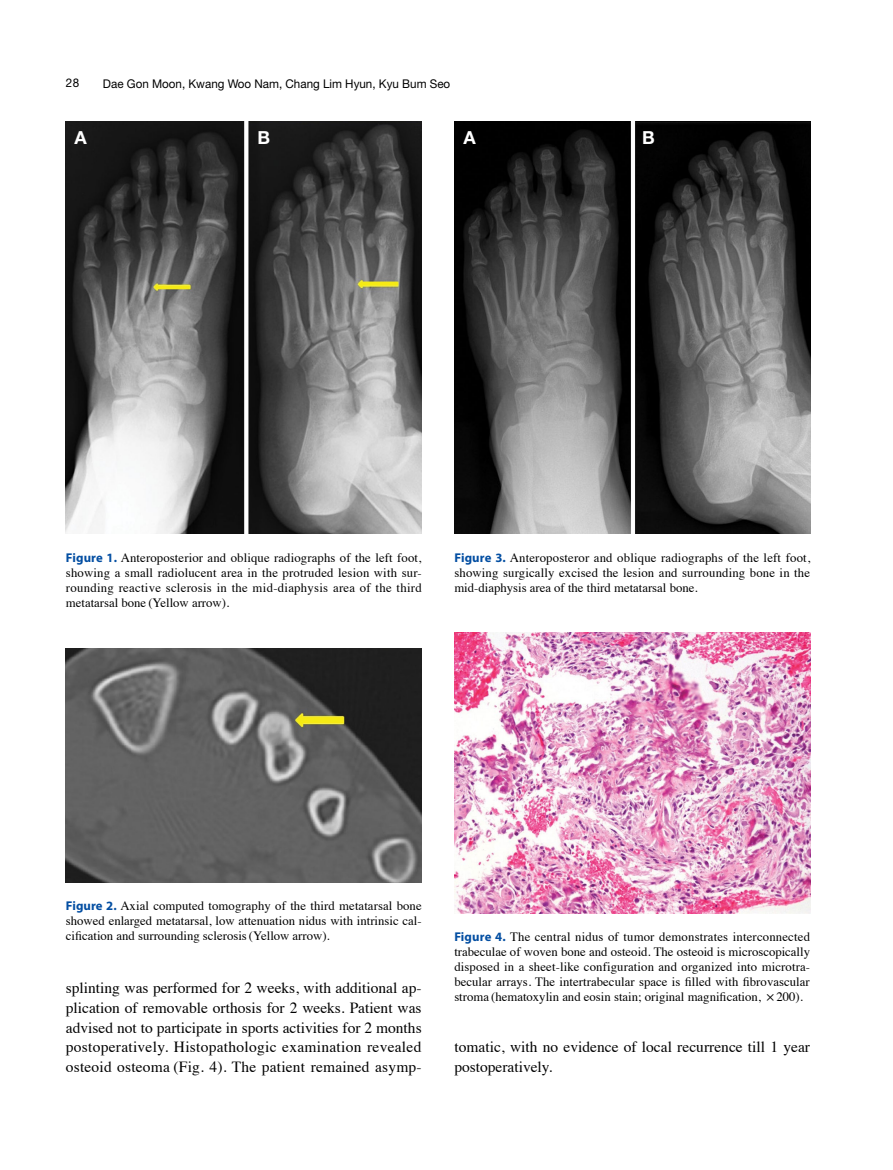
<style>
.page{position:relative;width:893px;height:1170px;background:#fff}
.page>*{position:absolute;margin:0;border:0;box-sizing:border-box;transform-origin:0 0}
.t1{font:700 18px "Helvetica Neue LT Std";color:#fff}
.t2{font:15.45px/19.6px "Times";color:#000;text-align:justify}
.t3{font:12.75px/15px "Times";color:#000;text-align:justify}
.t4{font:12px "Helvetica Neue LT Std";color:#000}
.s1{font-family:"Myriad Pro";font-weight:700;color:#034ea2}
.s2{font-family:"Cambria Math"}
</style>
<div class="page">
<img style="left:454px;top:632px;width:356px;height:281px">
<img style="left:66px;top:648px;width:356px;height:234px">
<img style="left:66px;top:121px;width:356px;height:413px">
<img style="left:454px;top:121px;width:356px;height:413px">
<p class="t4" style="left:66px;top:75px;width:15px">28</p>
<p class="t4" style="left:103px;top:76px;width:349px">Dae Gon Moon, Kwang Woo Nam, Chang Lim Hyun, Kyu Bum Seo</p>
<p class="t1" style="left:74px;top:126px;width:14px">A</p>
<p class="t1" style="left:257px;top:126px;width:14px">B</p>
<p class="t1" style="left:463px;top:126px;width:14px">A</p>
<p class="t1" style="left:642px;top:126px;width:14px">B</p>
<p class="t3" style="left:66px;top:548px;width:357px"><span class="s1">Figure 1.</span> Anteroposterior and oblique radiographs of the left foot, showing a small radiolucent area in the protruded lesion with sur&shy;rounding reactive sclerosis in the mid-diaphysis area of the third metatarsal bone (Yellow arrow).</p>
<p class="t3" style="left:454px;top:548px;width:357px"><span class="s1">Figure 3.</span> Anteroposteror and oblique radiographs of the left foot, showing surgically excised the lesion and surrounding bone in the mid-diaphysis area of the third metatarsal bone.</p>
<p class="t3" style="left:66px;top:897px;width:357px"><span class="s1">Figure 2.</span> Axial computed tomography of the third metatarsal bone showed enlarged metatarsal, low attenuation nidus with intrinsic cal&shy;cification and surrounding sclerosis (Yellow arrow).</p>
<p class="t2" style="left:66px;top:976px;width:357px">splinting was performed for 2 weeks, with additional ap&shy;plication of removable orthosis for 2 weeks. Patient was advised not to participate in sports activities for 2 months postoperatively. Histopathologic examination revealed osteoid osteoma (Fig. 4). The patient remained asymp-</p>
<p class="t3" style="left:454px;top:928px;width:357px"><span class="s1">Figure 4.</span> The central nidus of tumor demonstrates interconnected trabeculae of woven bone and osteoid. The osteoid is microscopically disposed in a sheet-like configuration and organized into microtra&shy;becular arrays. The intertrabecular space is filled with fibrovascular stroma (hematoxylin and eosin stain; original magnification, <span class="s2">×</span>200).</p>
<p class="t2" style="left:454px;top:1035px;width:357px">tomatic, with no evidence of local recurrence till 1 year postoperatively.</p>
</div>
